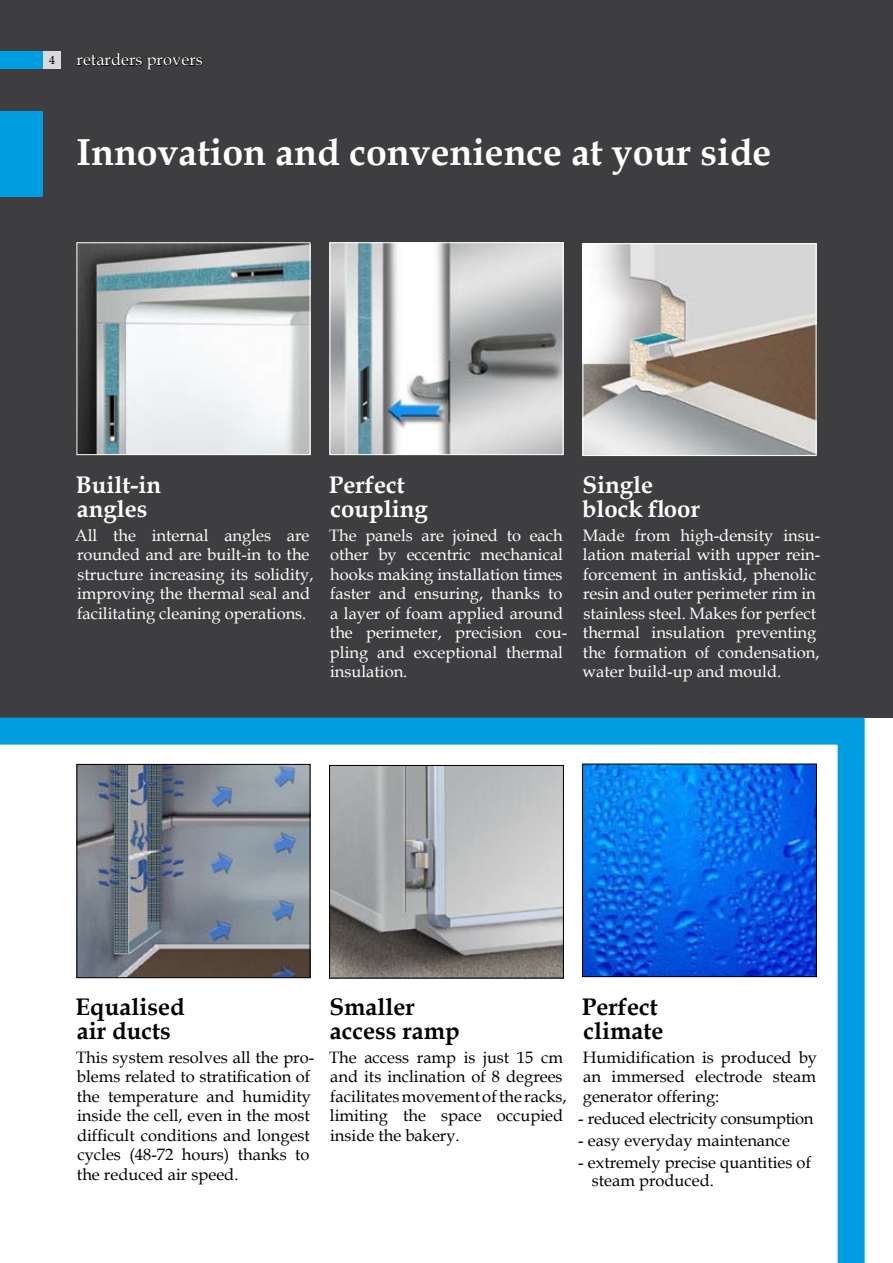
<style>
.page{position:relative;width:893px;height:1263px;background:#fff}
.page>*{position:absolute;margin:0;border:0;box-sizing:border-box;transform-origin:0 0}
.t1{font:700 37.5px "Book Antiqua";color:#fff}
.t2{font:700 24px/23.7px "Book Antiqua";color:#000}
.t3{font:700 24px/23.7px "Book Antiqua";color:#fff}
.t4{font:16.5px/19.5px "Book Antiqua";color:#fff}
.t5{font:16.5px/19.5px "Book Antiqua";color:#000}
.t6{font:16.5px "Book Antiqua";letter-spacing:-.02em;color:#000}
.t7{font:12px "Book Antiqua";color:#000}
</style>
<div class="page">
<div style="left:0;top:0;width:893px;height:718px;background:#3e3d40"></div>
<img style="left:332px;top:245px;width:229px;height:208px">
<div style="left:330px;top:243px;width:233px;height:212px;border:1px solid #fff"></div>
<img style="left:585px;top:245px;width:229px;height:209px">
<div style="left:583px;top:243px;width:233px;height:213px;border:1px solid #fff"></div>
<img style="left:79px;top:245px;width:229px;height:208px">
<div style="left:77px;top:243px;width:233px;height:212px;border:1px solid #fff"></div>
<div style="left:0;top:112px;width:43px;height:85px;background:#009ee0"></div>
<div style="left:0;top:51px;width:43px;height:17px;background:#009ee0"></div>
<div style="left:44px;top:51px;width:17px;height:17px;background:#d9dadb"></div>
<svg style="left:0;top:718px;width:865px;height:545px"></svg>
<svg style="left:76px;top:52px;width:127px;height:18px;background:#2b2b2d"></svg>
<p class="t7" style="left:49px;top:51px;width:7px">4</p>
<p class="t4" style="left:77px;top:49px;width:128px">retarders provers</p>
<h1 class="t1" style="left:77px;top:127px;width:696px">Innovation and convenience at your side</h1>
<h2 class="t3" style="left:76px;top:473px;width:87px">Built-in angles</h2>
<p class="t4" style="left:75px;top:525px;width:240px">All the internal angles are rounded and are built-in to the structure increasing its solidity, improving the thermal seal and facilitating cleaning operations.</p>
<h2 class="t3" style="left:329px;top:473px;width:100px">Perfect coupling</h2>
<p class="t4" style="left:329px;top:525px;width:240px">The panels are joined to each other by eccentric mechanical hooks making installation times faster and ensuring, thanks to a layer of foam applied around the perimeter, precision cou&shy;pling and exceptional thermal insulation.</p>
<h2 class="t3" style="left:582px;top:473px;width:120px">Single block floor</h2>
<p class="t4" style="left:582px;top:525px;width:239px">Made from high-density insu&shy;lation material with upper rein&shy;forcement in antiskid, phenolic resin and outer perimeter rim in stainless steel. Makes for perfect thermal insulation preventing the formation of condensation, water build-up and mould.</p>
<h2 class="t2" style="left:76px;top:995px;width:111px">Equalised air ducts</h2>
<p class="t5" style="left:76px;top:1047px;width:240px">This system resolves all the pro&shy;blems related to stratification of the temperature and humidity inside the cell, even in the most difficult conditions and longest cycles (48-72 hours) thanks to the reduced air speed.</p>
<h2 class="t2" style="left:329px;top:995px;width:132px">Smaller access ramp</h2>
<p class="t5" style="left:329px;top:1047px;width:239px">The access ramp is just 15 cm and its inclination of 8 degrees facilitatesmovement ofthe racks, limiting the space occupied inside the bakery.</p>
<h2 class="t2" style="left:582px;top:995px;width:83px">Perfect climate</h2>
<p class="t5" style="left:583px;top:1047px;width:236px;text-align:justify">Humidification is produced by an immersed electrode steam generator offering:</p>
<p class="t6" style="left:578px;top:1107px;width:237px">- reduced electricity consumption</p>
<p class="t5" style="left:578px;top:1130px;width:213px">- easy everyday maintenance</p>
<p class="t5" style="left:592px;top:1153px;width:221px;line-height:18px;text-indent:-14px">- extremely precise quantities of steam produced.</p>
</div>
